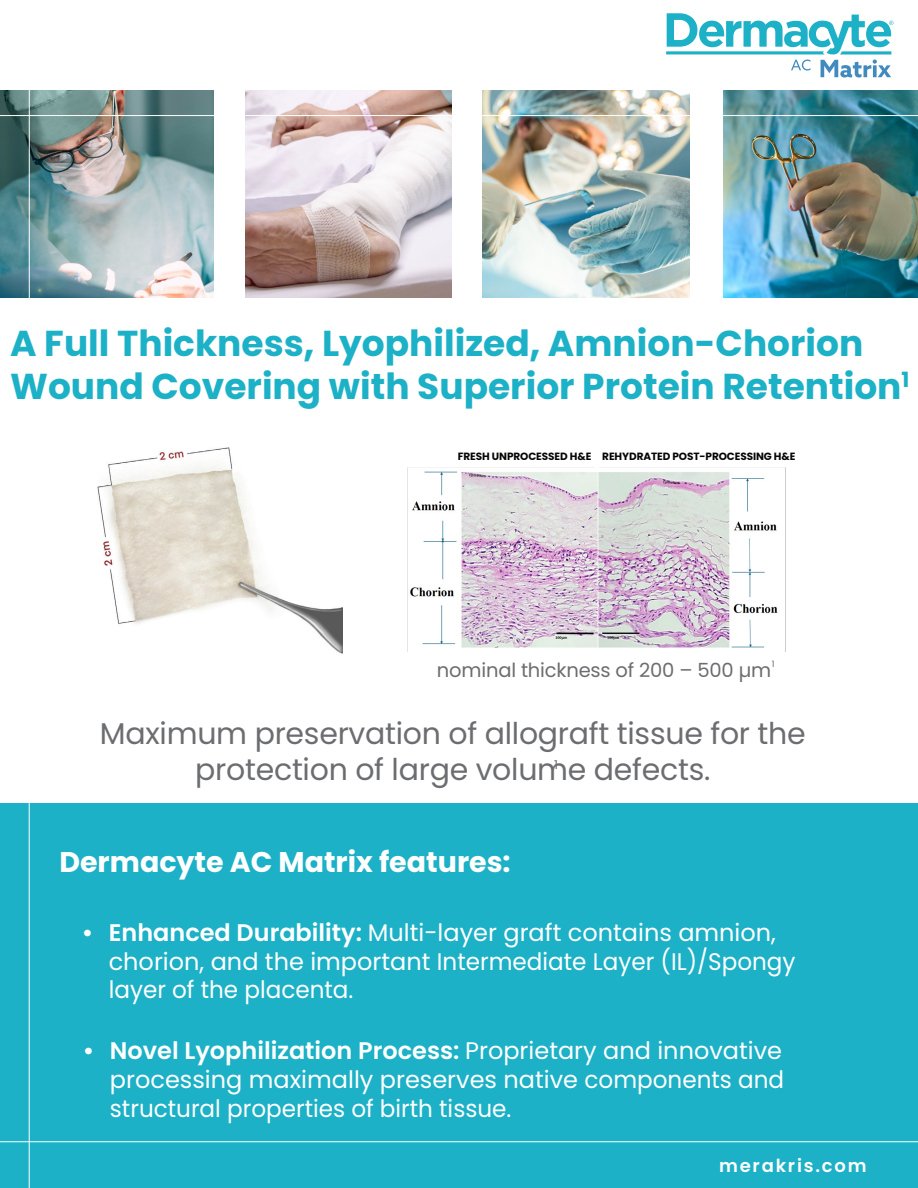
<style>
.page{position:relative;width:918px;height:1188px;background:#fff}
.page>*{position:absolute;margin:0;border:0;box-sizing:border-box;transform-origin:0 0}
.t1{font:700 36px/43.2px "Poppins";color:#1cb1c7}
.t2{font:30px/36px "Poppins";letter-spacing:-.01em;color:#6c6d70;text-align:center}
.t3{font:700 28.5px "Poppins";color:#fff}
.t4{font:24px/28.8px "Poppins";color:#fff}
.t5{font:19.5px "Poppins";letter-spacing:-.01em;color:#6c6d70}
.t6{font:600 18px "Poppins";letter-spacing:.1em;color:#fff}
.t7{font:12.3px "Poppins";color:#6c6d70}
.t8{font:700 10.5px "Poppins";letter-spacing:-.01em;color:#060605}
.t9{font:8.7px "Poppins";color:#6c6d70}
.s1{font-weight:600}
</style>
<div class="page">
<img style="left:483px;top:90px;width:206px;height:207px">
<img style="left:723px;top:90px;width:195px;height:208px">
<img style="left:245px;top:90px;width:207px;height:208px">
<img style="left:0;top:90px;width:213px;height:207px">
<div style="left:0;top:804px;width:918px;height:384px;background:#1cb1c7"></div>
<svg style="left:666px;top:13px;width:228px;height:65px"></svg>
<img style="left:407px;top:467px;width:379px;height:185px">
<hr style="left:596px;top:434px;width:3px;height:34px;background:#fff">
<img style="left:97px;top:447px;width:246px;height:207px">
<h1 class="t1" style="left:10px;top:322px;width:901px">A Full Thickness, Lyophilized, Amnion-Chorion<br>Wound Covering with Superior Protein Retention<sup>1</sup></h1>
<p class="t8" style="left:458px;top:451px;width:339px">FRESH UNPROCESSED H&amp;E REHYDRATED POST-PROCESSING H&amp;E</p>
<p class="t5" style="left:437px;top:659px;width:336px">nominal thickness of 200 – 500 µm</p>
<p class="t9" style="left:772px;top:659px;width:4px">1</p>
<p class="t2" style="left:100px;top:716px;width:707px">Maximum preservation of allograft tissue for the protection of large volume defects.</p>
<p class="t7" style="left:554px;top:758px;width:5px">1</p>
<p class="t3" style="left:59px;top:846px;width:453px">Dermacyte AC Matrix features:</p>
<p class="t4" style="left:109px;top:918px;width:688px;text-indent:-27px"><span class="s1">• Enhanced Durability:</span> Multi-layer graft contains amnion, chorion, and the important Intermediate Layer (IL)/Spongy layer of the placenta.</p>
<p class="t4" style="left:110px;top:1036px;width:676px;text-align:justify;text-indent:-27px"><span class="s1">• Novel Lyophilization Process:</span> Proprietary and innovative processing maximally preserves native components and structural properties of birth tissue.</p>
<p class="t6" style="left:719px;top:1155px;width:149px">merakris.com</p>
</div>
